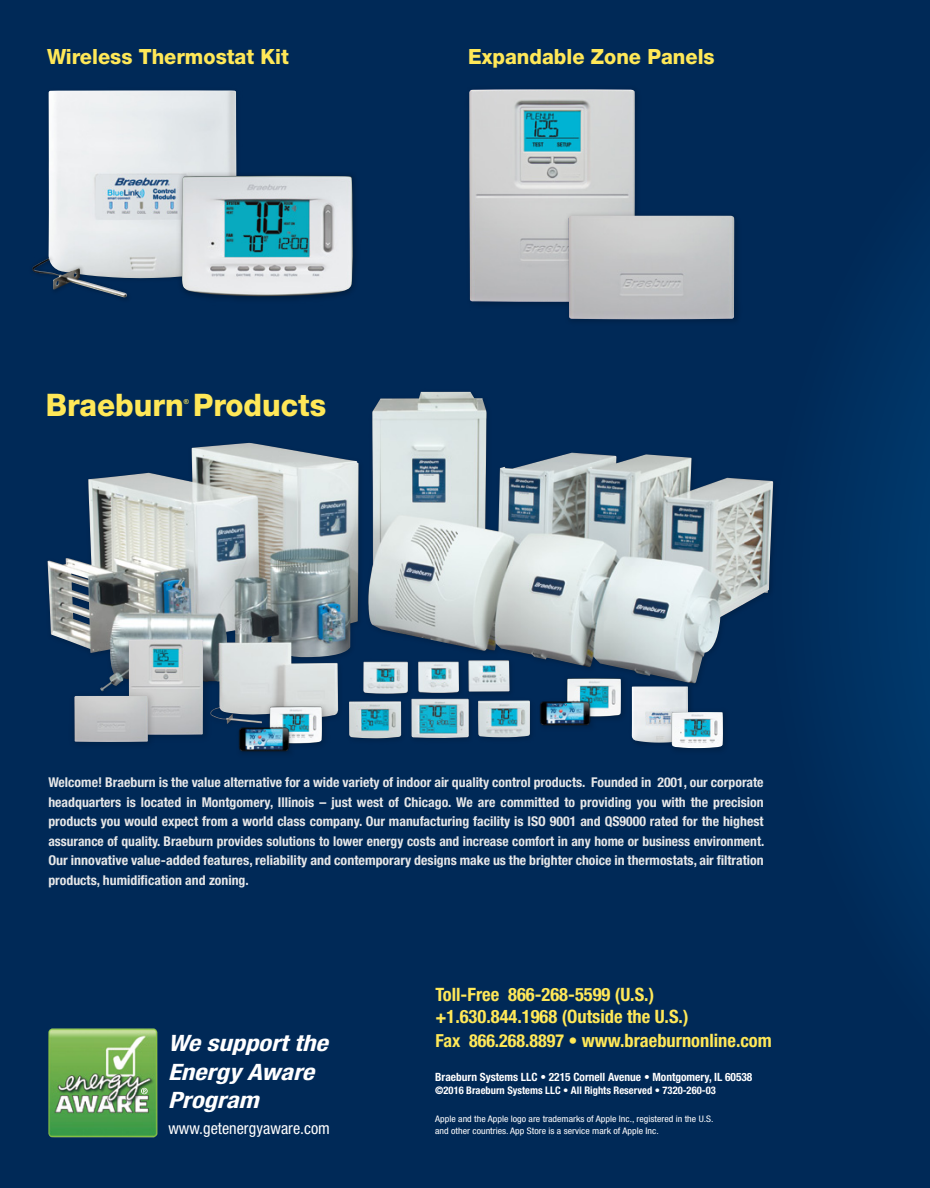
<style>
.page{position:relative;width:930px;height:1188px;background:#fff}
.page>*{position:absolute;margin:0;border:0;box-sizing:border-box;transform-origin:0 0}
.t1{font:800 31.05px "Helvetica Neue LT Std";color:#ffe858;scale:.95 1}
.t2{font:italic 700 condensed 22.65px/28.7px "Helvetica Neue LT Std";color:#fff;scale:1.18 1}
.t3{font:800 21px "Helvetica Neue LT Std";color:#ffe858;scale:.95 1}
.t4{font:700 condensed 18.45px/22.2px "Helvetica Neue LT Std";color:#ffe858}
.t5{font:condensed 16.2px "Helvetica Neue LT Std";color:#fff}
.t6{font:700 condensed 13.5px/19.5px "Helvetica Neue LT Std";color:#e6e7e8;text-align:justify}
.t7{font:700 condensed 11.4px "Helvetica Neue LT Std";color:#fff}
.t8{font:700 condensed 10.5px "Helvetica Neue LT Std";color:#fff}
.t9{font:condensed 9px/12px "Helvetica Neue LT Std";color:#fff;scale:1.1 1}
.t10{font:700 6.75px "Arial";color:#ffe858}
.s1{font-size:18px}
</style>
<div class="page">
<div style="left:0;top:0;width:708px;height:1188px;background:#002957"></div>
<div style="left:695px;top:0;width:234px;height:1188px;background:linear-gradient(to right,#002755,#00305f)"></div>
<img style="left:48px;top:1028px;width:109px;height:109px">
<svg style="left:141px;top:1088px;width:6px;height:6px"></svg>
<img style="left:48px;top:90px;width:188px;height:188px">
<img style="left:48px;top:254px;width:84px;height:45px">
<img style="left:32px;top:258px;width:95px;height:40px">
<img style="left:174px;top:169px;width:182px;height:130px">
<img style="left:181px;top:176px;width:172px;height:121px">
<img style="left:469px;top:89px;width:165px;height:213px">
<img style="left:561px;top:209px;width:182px;height:118px">
<img style="left:568px;top:216px;width:166px;height:103px">
<img style="left:213px;top:386px;width:569px;height:361px">
<img style="left:47px;top:392px;width:725px;height:299px">
<img style="left:119px;top:632px;width:94px;height:104px">
<img style="left:129px;top:639px;width:74px;height:96px">
<img style="left:65px;top:689px;width:93px;height:54px">
<img style="left:74px;top:696px;width:74px;height:46px">
<img style="left:559px;top:673px;width:70px;height:52px">
<img style="left:566px;top:678px;width:54px;height:39px">
<img style="left:534px;top:697px;width:65px;height:37px">
<img style="left:536px;top:698px;width:57px;height:35px">
<img style="left:627px;top:681px;width:67px;height:66px">
<img style="left:631px;top:686px;width:56px;height:57px">
<img style="left:665px;top:705px;width:65px;height:51px">
<img style="left:671px;top:712px;width:51px;height:36px">
<img style="left:926px;top:301px;width:3px;height:376px">
<img style="left:262px;top:701px;width:68px;height:46px">
<img style="left:269px;top:707px;width:53px;height:37px">
<img style="left:233px;top:722px;width:66px;height:25px">
<img style="left:235px;top:723px;width:58px;height:30px">
<p class="t3" style="left:47px;top:44px;width:256px">Wireless Thermostat Kit</p>
<p class="t3" style="left:468px;top:44px;width:261px">Expandable Zone Panels</p>
<p class="t1" style="left:46px;top:386px;width:297px">Braeburn Products</p>
<p class="t10" style="left:184px;top:397px;width:7px">®</p>
<p class="t6" style="left:48px;top:772px;width:717px">Welcome! Braeburn is the value alternative for a wide variety of indoor air quality control products. Founded in 2001, our corporate headquarters is located in Montgomery, Illinois – just west of Chicago. We are committed to providing you with the precision products you would expect from a world class company. Our manufacturing facility is ISO 9001 and QS9000 rated for the highest assurance of quality. Braeburn provides solutions to lower energy costs and increase comfort in any home or business environment.<br>Our innovative value-added features, reliability and contemporary designs make us the brighter choice in thermostats, air filtration products, humidification and zoning.</p>
<p class="t2" style="left:168px;top:1029px;width:137px">We support the<br>Energy Aware<br>Program</p>
<p class="t5" style="left:168px;top:1119px;width:163px">www.getenergyaware.com</p>
<p class="t4" style="left:435px;top:983px;width:254px">Toll-Free 866-268-5599 (U.S.) +1.630.844.1968 (Outside the U.S.)</p>
<p class="t4" style="left:435px;top:1030px;width:338px"><span class="s1">Fax 866.268.8897 •</span> www.braeburnonline.com</p>
<p class="t7" style="left:435px;top:1070px;width:318px">Braeburn Systems LLC • 2215 Cornell Avenue • Montgomery, IL 60538</p>
<p class="t8" style="left:435px;top:1084px;width:282px">©2016 Braeburn Systems LLC • All Rights Reserved • 7320-260-03</p>
<p class="t9" style="left:435px;top:1113px;width:254px">Apple and the Apple logo are trademarks of Apple Inc., registered in the U.S. and other countries. App Store is a service mark of Apple Inc.</p>
</div>
